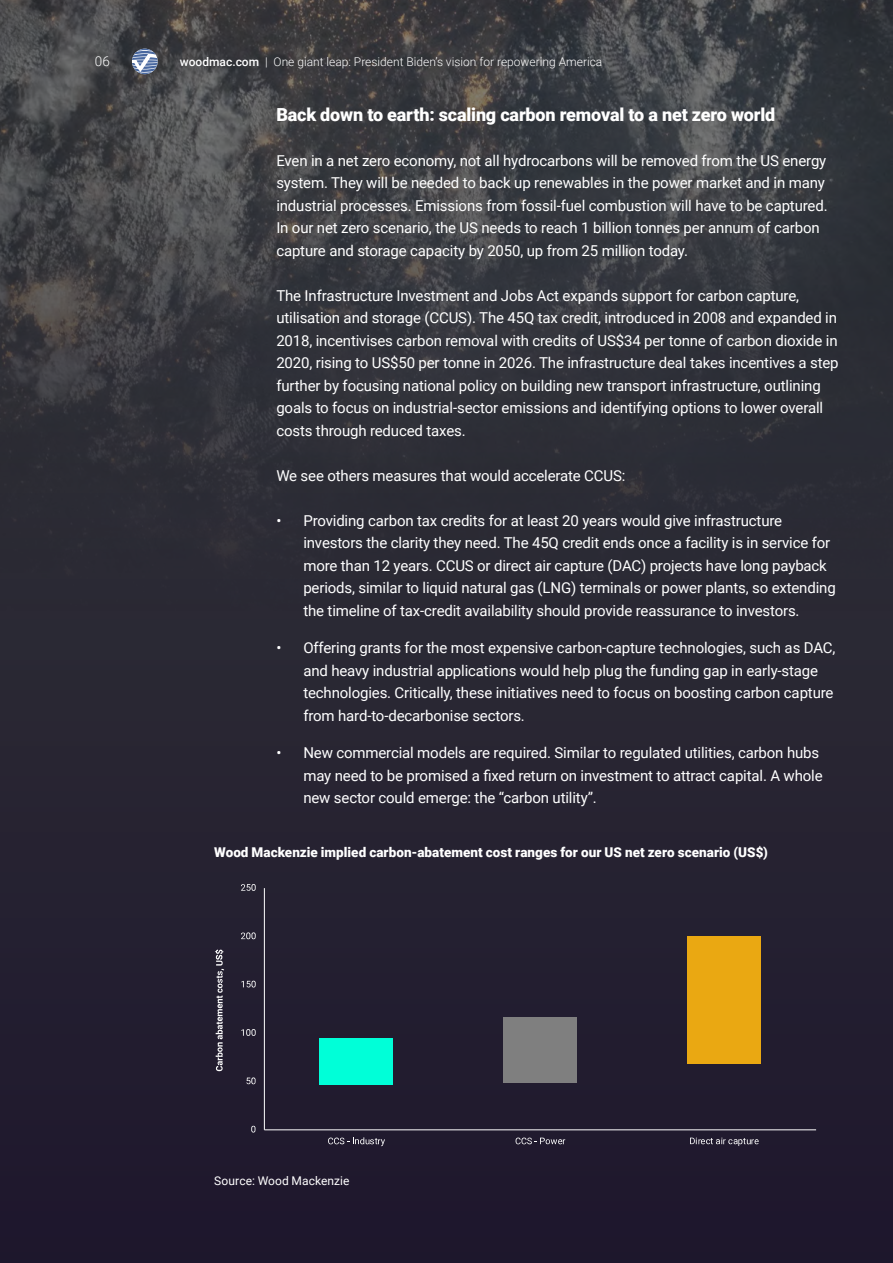
<style>
.page{position:relative;width:893px;height:1263px;background:#242031}
.page>*{position:absolute;margin:0;border:0;box-sizing:border-box;transform-origin:0 0}
.t1{font:900 18px "Roboto";letter-spacing:-.01em;color:#fff}
.t2{font:15px/22.5px "Roboto";letter-spacing:-.01em;color:#fff}
.t3{font:900 13.5px "Roboto";color:#fff}
.t4{font:300 13.5px "Roboto";color:#fff}
.t5{font:300 12px "Roboto";color:#fff}
.t6{font:12px "Roboto";letter-spacing:.005em;color:#fff}
.s1{font-weight:500}
</style>
<div class="page">
<img style="left:0;top:0;width:893px;height:604px">
<div style="left:320px;top:1038px;width:73px;height:46px;background:#00ffd8"></div>
<div style="left:503px;top:1017px;width:74px;height:66px;background:#7f7f7f"></div>
<div style="left:687px;top:936px;width:74px;height:128px;background:#eaa812"></div>
<hr style="left:264px;top:888px;width:1px;height:242px;background:#fff">
<hr style="left:264px;top:1129px;width:552px;height:1px;background:#fff">
<svg style="left:251px;top:1126px;width:4px;height:6px"></svg>
<svg style="left:246px;top:1077px;width:10px;height:7px"></svg>
<svg style="left:241px;top:1029px;width:15px;height:7px"></svg>
<svg style="left:241px;top:981px;width:15px;height:6px"></svg>
<svg style="left:241px;top:932px;width:15px;height:7px"></svg>
<svg style="left:241px;top:884px;width:15px;height:7px"></svg>
<svg style="left:328px;top:1137px;width:57px;height:9px"></svg>
<svg style="left:516px;top:1137px;width:49px;height:7px"></svg>
<svg style="left:690px;top:1137px;width:69px;height:9px"></svg>
<svg style="left:215px;top:950px;width:9px;height:121px"></svg>
<svg style="left:132px;top:49px;width:26px;height:25px"></svg>
<p class="t4" style="left:95px;top:52px;width:16px">06</p>
<p class="t5" style="left:180px;top:53px;width:424px"><span class="s1">woodmac.com</span> | One giant leap: President Biden’s vision for repowering America</p>
<p class="t1" style="left:276px;top:102px;width:501px">Back down to earth: scaling carbon removal to a net zero world</p>
<p class="t2" style="left:276px;top:149px;width:553px">Even in a net zero economy, not all hydrocarbons will be removed from the US energy system. They will be needed to back up renewables in the power market and in many industrial processes. Emissions from fossil-fuel combustion will have to be captured.<br>In our net zero scenario, the US needs to reach 1 billion tonnes per annum of carbon capture and storage capacity by 2050, up from 25 million today.</p>
<p class="t2" style="left:276px;top:284px;width:564px">The Infrastructure Investment and Jobs Act expands support for carbon capture, utilisation and storage (CCUS). The 45Q tax credit, introduced in 2008 and expanded in 2018, incentivises carbon removal with credits of US$34 per tonne of carbon dioxide in 2020, rising to US$50 per tonne in 2026. The infrastructure deal takes incentives a step further by focusing national policy on building new transport infrastructure, outlining goals to focus on industrial-sector emissions and identifying options to lower overall costs through reduced taxes.</p>
<p class="t2" style="left:276px;top:464px;width:351px">We see others measures that would accelerate CCUS:</p>
<p class="t2" style="left:303px;top:509px;width:534px;text-indent:-27px">• Providing carbon tax credits for at least 20 years would give infrastructure investors the clarity they need. The 45Q credit ends once a facility is in service for more than 12 years. CCUS or direct air capture (DAC) projects have long payback periods, similar to liquid natural gas (LNG) terminals or power plants, so extending the timeline of tax-credit availability should provide reassurance to investors.</p>
<p class="t2" style="left:303px;top:636px;width:534px;text-indent:-27px">• Offering grants for the most expensive carbon-capture technologies, such as DAC, and heavy industrial applications would help plug the funding gap in early-stage technologies. Critically, these initiatives need to focus on boosting carbon capture from hard-to-decarbonise sectors.</p>
<p class="t2" style="left:303px;top:741px;width:521px;text-indent:-27px">• New commercial models are required. Similar to regulated utilities, carbon hubs may need to be promised a fixed return on investment to attract capital. A whole new sector could emerge: the “carbon utility”.</p>
<p class="t3" style="left:214px;top:843px;width:555px">Wood Mackenzie implied carbon-abatement cost ranges for our US net zero scenario (US$)</p>
<p class="t6" style="left:214px;top:1172px;width:137px">Source: Wood Mackenzie</p>
</div>
